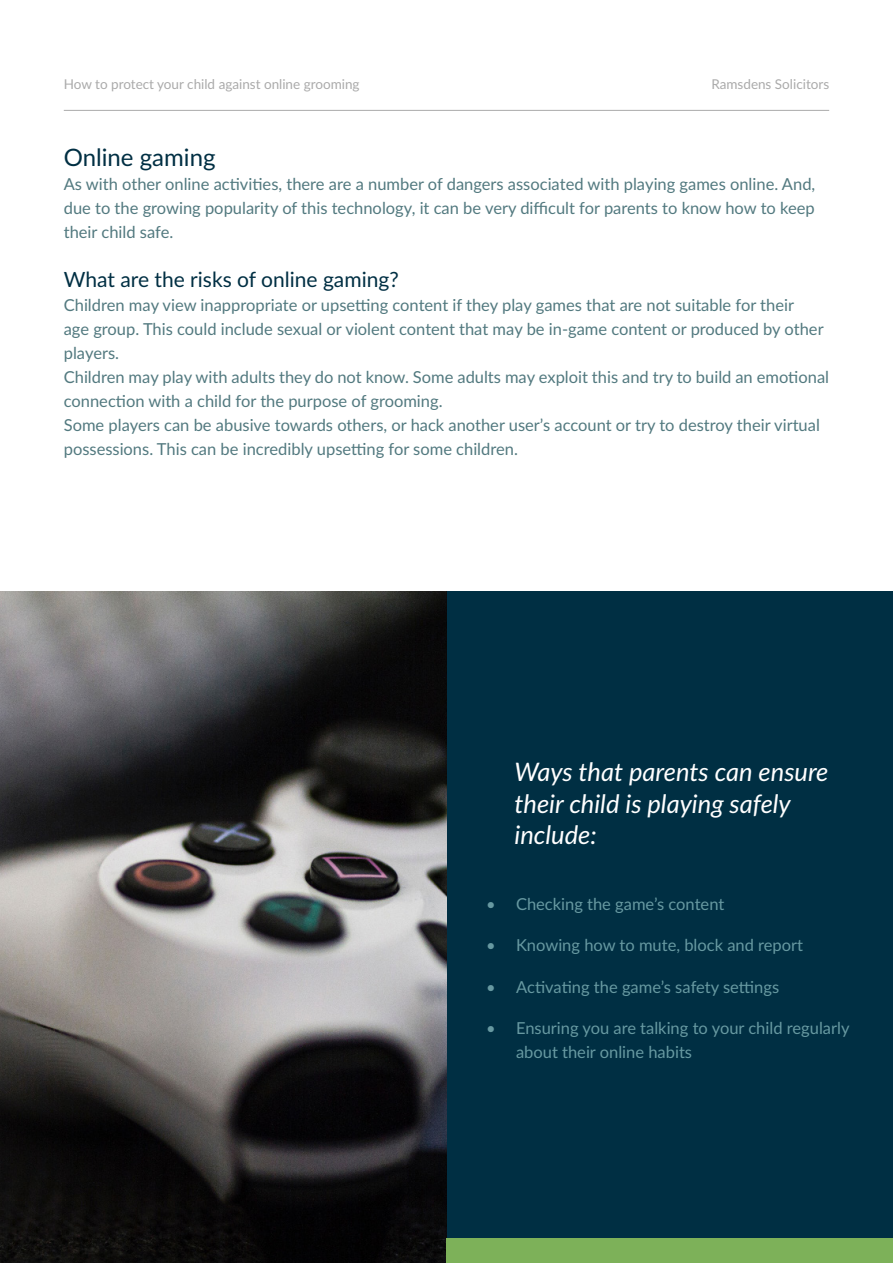
<style>
.page{position:relative;width:893px;height:1263px;background:#fff}
.page>*{position:absolute;margin:0;border:0;box-sizing:border-box;transform-origin:0 0}
.t1{font:italic 25.5px/31.5px "Lato";color:#fff}
.t2{font:24px "Lato";color:#002f43}
.t3{font:21px "Lato";color:#002f43}
.t4{font:16.5px/24px "Lato";color:#52797f;text-align:justify}
.t5{font:16.5px/24px "Lato";color:#6799a1}
.t6{font:13.5px "Lato";color:#aaa}
</style>
<div class="page">
<hr style="left:64px;top:110px;width:765px;height:1px;background:#aaa">
<div style="left:446px;top:591px;width:447px;height:648px;background:#002f43"></div>
<img style="left:0;top:591px;width:446px;height:672px">
<div style="left:446px;top:1239px;width:447px;height:24px;background:#7db159"></div>
<p class="t6" style="left:64px;top:74px;width:297px">How to protect your child against online grooming</p>
<p class="t6" style="left:711px;top:74px;width:119px">Ramsdens Solicitors</p>
<h2 class="t2" style="left:64px;top:140px;width:153px">Online gaming</h2>
<p class="t4" style="left:64px;top:171px;width:753px">As with other online activities, there are a number of dangers associated with playing games online. And, due to the growing popularity of this technology, it can be very difficult for parents to know how to keep their child safe.</p>
<p class="t3" style="left:64px;top:265px;width:336px">What are the risks of online gaming?</p>
<p class="t4" style="left:64px;top:293px;width:767px;text-align:left">Children may view inappropriate or upsetting content if they play games that are not suitable for their<br>age group. This could include sexual or violent content that may be in-game content or produced by other players.<br>Children may play with adults they do not know. Some adults may exploit this and try to build an emotional connection with a child for the purpose of grooming.<br>Some players can be abusive towards others, or hack another user’s account or try to destroy their virtual possessions. This can be incredibly upsetting for some children.</p>
<h1 class="t1" style="left:514px;top:755px;width:315px">Ways that parents can ensure their child is playing safely include:</h1>
<p class="t5" style="left:486px;top:892px;width:240px">• Checking the game’s content</p>
<p class="t5" style="left:486px;top:933px;width:318px">• Knowing how to mute, block and report</p>
<p class="t5" style="left:486px;top:974px;width:294px">• Activating the game’s safety settings</p>
<p class="t5" style="left:516px;top:1015px;width:335px;text-indent:-30px">• Ensuring you are talking to your child regularly about their online habits</p>
</div>
